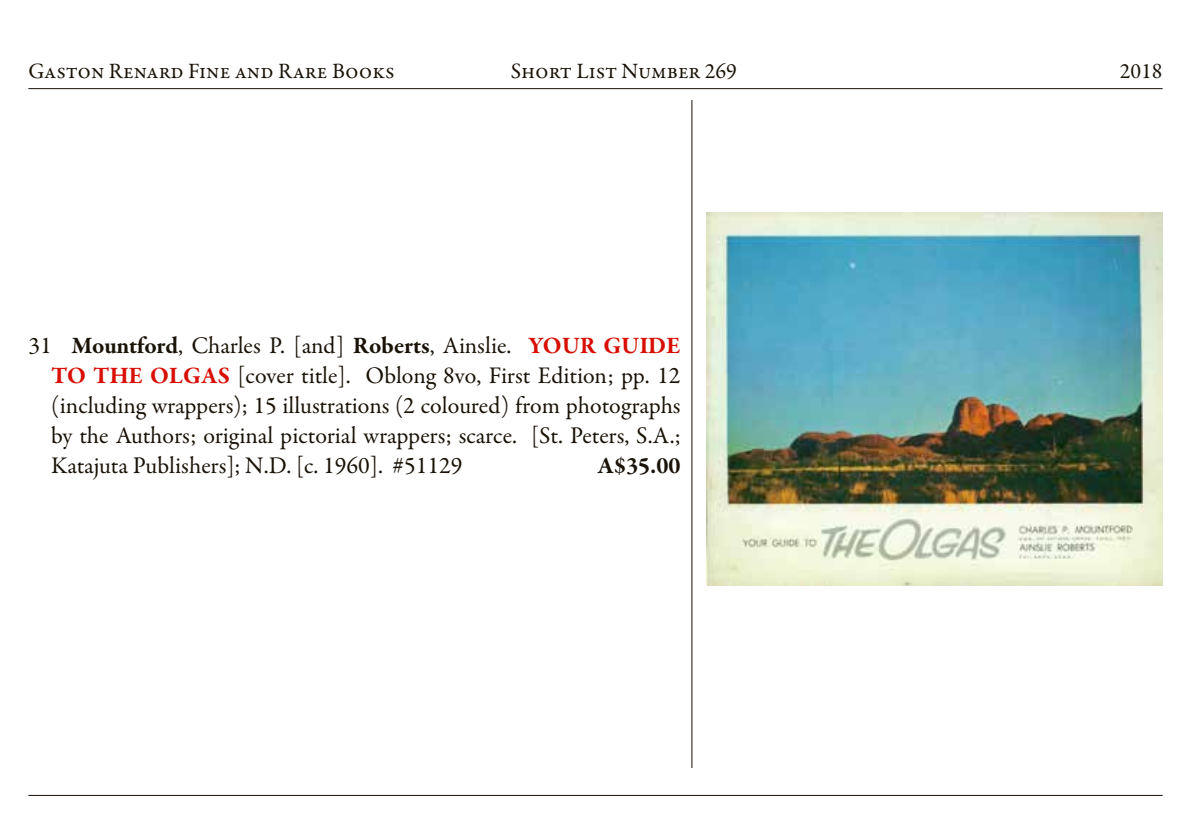
<style>
.page{position:relative;width:1191px;height:840px;background:#fff}
.page>*{position:absolute;margin:0;border:0;box-sizing:border-box;transform-origin:0 0}
.t1{font:24px/30px "Garamond Premr Pro";color:#1a1207;text-align:justify}
.t2{font:700 24px "Garamond Premr Pro";color:#1a1207}
.t3{font:22px "Garamond Premr Pro";color:#1a1207}
.s1{font-weight:700}
.s2{font-weight:700;color:#d80e04}
</style>
<div class="page">
<hr style="left:28px;top:88px;width:1134px;height:1px;background:#1a1207">
<hr style="left:28px;top:794px;width:1134px;height:1px;background:#1a1207">
<hr style="left:691px;top:100px;width:1px;height:667px;background:#1a1207">
<img style="left:706px;top:212px;width:456px;height:372px">
<p class="t3" style="left:28px;top:57px;width:368px">Gaston Renard Fine and Rare Books</p>
<p class="t3" style="left:511px;top:57px;width:228px">Short List Number 269</p>
<p class="t3" style="left:1119px;top:57px;width:44px">2018</p>
<p class="t1" style="left:51px;top:330px;width:631px;text-indent:-23px">31 <span class="s1">Mountford</span>, Charles P. [and] <span class="s1">Roberts</span>, Ainslie. <span class="s2">YOUR GUIDE TO THE OLGAS</span> [cover title]. Oblong 8vo, First Edition; pp. 12 (including wrappers); 15 illustrations (2 coloured) from photographs by the Authors; original pictorial wrappers; scarce. [St. Peters, S.A.; Katajuta Publishers]; N.D. [c. 1960]. #51129</p>
<p class="t2" style="left:598px;top:450px;width:84px">A$35.00</p>
</div>
